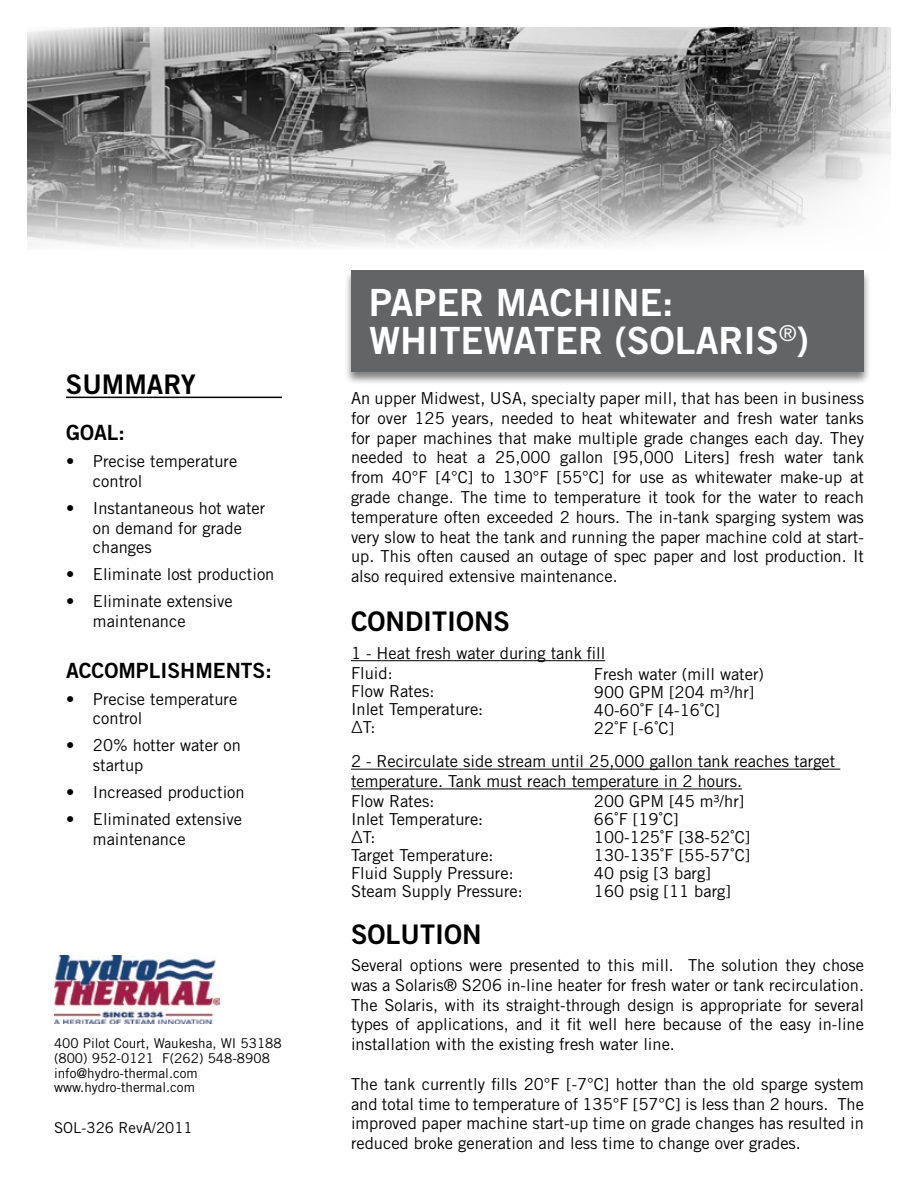
<style>
.page{position:relative;width:918px;height:1188px;background:#fff}
.page>*{position:absolute;margin:0;border:0;box-sizing:border-box;transform-origin:0 0}
.t1{font:37.5px/37.5px "Trade Gothic Bold Two";color:#fff}
.t2{font:27px "Trade Gothic Bold Two";color:#000}
.t3{font:21px "Trade Gothic Bold Two";color:#000}
.t4{font:16.5px/19.8px "Trade Gothic LT Std";color:#000}
.t5{font:15px "Trade Gothic LT Std";color:#000}
.t6{font:13.5px/15px "Trade Gothic LT Std";color:#000}
</style>
<div class="page">
<img style="left:27px;top:27px;width:864px;height:220px">
<div style="left:344px;top:269px;width:527px;height:116px;background:#000;opacity:.5"></div>
<div style="left:352px;top:270px;width:512px;height:101px;background:#636466"></div>
<hr style="left:351px;top:660px;width:254px;height:1px;background:#000">
<hr style="left:351px;top:769px;width:489px;height:1px;background:#000">
<hr style="left:351px;top:789px;width:391px;height:1px;background:#000">
<hr style="left:66px;top:397px;width:216px;height:1px;background:#000">
<img style="left:54px;top:956px;width:165px;height:67px">
<h2 class="t2" style="left:66px;top:367px;width:132px">SUMMARY</h2>
<p class="t3" style="left:66px;top:419px;width:60px">GOAL:</p>
<p class="t4" style="left:93px;top:451px;width:146px;text-indent:-27px">• Precise temperature control</p>
<p class="t4" style="left:93px;top:498px;width:174px;text-indent:-27px">• Instantaneous hot water on demand for grade changes</p>
<p class="t4" style="left:66px;top:564px;width:210px">• Eliminate lost production</p>
<p class="t4" style="left:93px;top:591px;width:141px;text-indent:-27px">• Eliminate extensive maintenance</p>
<p class="t3" style="left:66px;top:657px;width:207px">ACCOMPLISHMENTS:</p>
<p class="t4" style="left:93px;top:689px;width:146px;text-indent:-27px">• Precise temperature control</p>
<p class="t4" style="left:93px;top:735px;width:150px;text-indent:-27px">• 20% hotter water on startup</p>
<p class="t4" style="left:66px;top:782px;width:180px">• Increased production</p>
<p class="t4" style="left:93px;top:809px;width:150px;text-indent:-27px">• Eliminated extensive maintenance</p>
<p class="t6" style="left:54px;top:1036px;width:229px">400 Pilot Court, Waukesha, WI 53188 (800) 952-0121 F(262) 548-8908 info@hydro-thermal.com</p>
<p class="t6" style="left:54px;top:1080px;width:142px">www.hydro-thermal.com</p>
<p class="t5" style="left:54px;top:1119px;width:140px">SOL-326 RevA/2011</p>
<h1 class="t1" style="left:369px;top:284px;width:442px">PAPER MACHINE:<br>WHITEWATER (SOLARIS<sup>®</sup>)</h1>
<p class="t4" style="left:351px;top:388px;width:515px;text-align:justify">An upper Midwest, USA, specialty paper mill, that has been in business for over 125 years, needed to heat whitewater and fresh water tanks for paper machines that make multiple grade changes each day. They needed to heat a 25,000 gallon [95,000 Liters] fresh water tank from 40°F [4°C] to 130°F [55°C] for use as whitewater make-up at grade change. The time to temperature it took for the water to reach temperature often exceeded 2 hours. The in-tank sparging system was very slow to heat the tank and running the paper machine cold at start&shy;up. This often caused an outage of spec paper and lost production. It also required extensive maintenance.</p>
<h2 class="t2" style="left:351px;top:605px;width:161px">CONDITIONS</h2>
<p class="t4" style="left:351px;top:643px;width:256px">1 - Heat fresh water during tank fill<br>Fluid:</p>
<p class="t4" style="left:351px;top:682px;width:134px;line-height:18px">Flow Rates:<br>Inlet Temperature: ∆T:</p>
<p class="t4" style="left:351px;top:752px;width:486px">2 - Recirculate side stream until 25,000 gallon tank reaches target temperature. Tank must reach temperature in 2 hours.<br>Flow Rates:</p>
<p class="t4" style="left:351px;top:810px;width:173px;line-height:18px">Inlet Temperature:<br>∆T:<br>Target Temperature:<br>Fluid Supply Pressure:<br>Steam Supply Pressure:</p>
<p class="t4" style="left:594px;top:665px;width:171px;line-height:18px">Fresh water (mill water)<br>900 GPM [204 m³/hr]<br>40-60˚F [4-16˚C]<br>22˚F [-6˚C]</p>
<p class="t4" style="left:594px;top:792px;width:158px;line-height:18px">200 GPM [45 m³/hr]<br>66˚F [19˚C]<br>100-125˚F [38-52˚C]<br>130-135˚F [55-57˚C]<br>40 psig [3 barg]<br>160 psig [11 barg]</p>
<h2 class="t2" style="left:351px;top:918px;width:132px">SOLUTION</h2>
<p class="t4" style="left:351px;top:955px;width:515px;text-align:justify">Several options were presented to this mill. The solution they chose was a Solaris® S206 in-line heater for fresh water or tank recirculation.<br>The Solaris, with its straight-through design is appropriate for several types of applications, and it fit well here because of the easy in-line installation with the existing fresh water line.</p>
<p class="t4" style="left:351px;top:1074px;width:515px;text-align:justify">The tank currently fills 20°F [-7°C] hotter than the old sparge system and total time to temperature of 135°F [57°C] is less than 2 hours. The improved paper machine start-up time on grade changes has resulted in reduced broke generation and less time to change over grades.</p>
</div>
